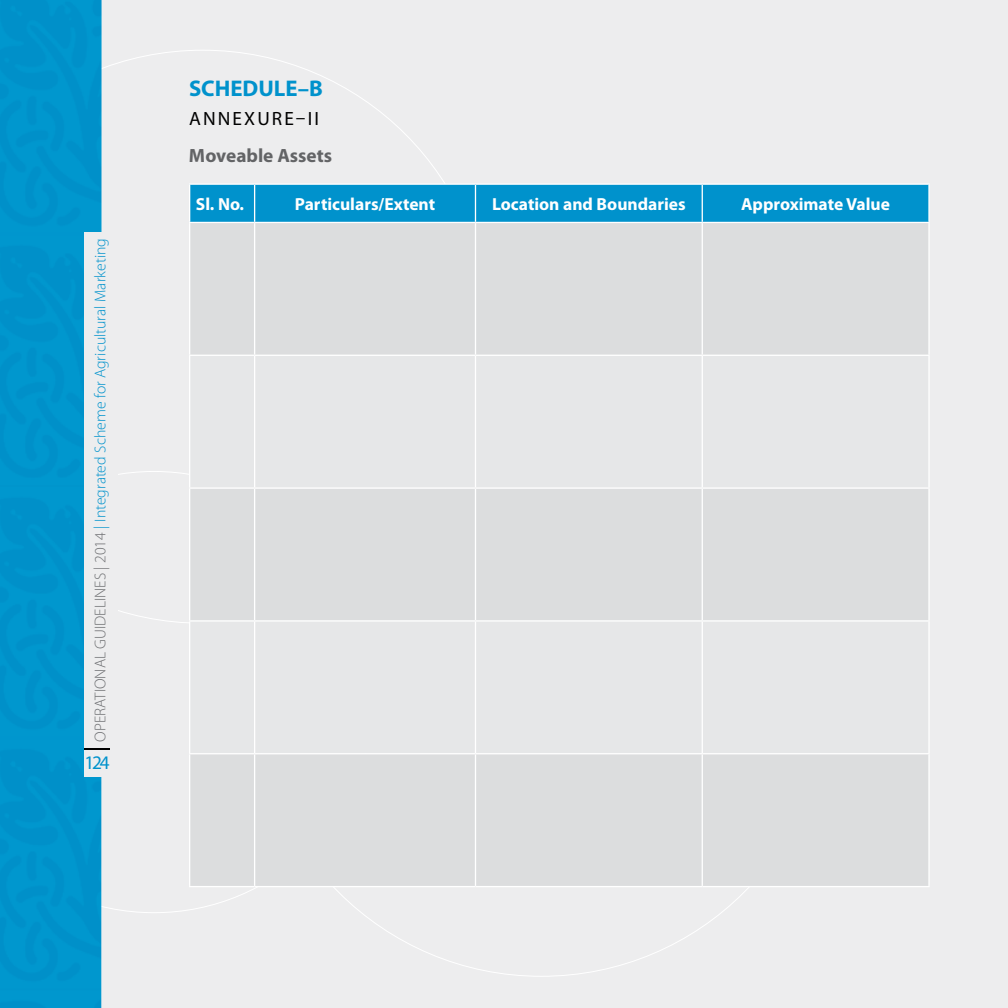
<style>
.page{position:relative;width:1008px;height:1008px;background:#ededee}
.page>*{position:absolute;margin:0;border:0;box-sizing:border-box;transform-origin:0 0}
.t1{font:700 22.75px "Myriad Pro";color:#0092cc}
.t2{font:700 19.25px "Myriad Pro";color:#636466}
.t3{font:19.25px "Myriad Pro";color:#000}
.t4{font:19.25px "Myriad Pro";color:#0092cc}
.t5{font:700 17.5px "Myriad Pro";color:#fff}
.t6{font:300 15.75px "Myriad Pro";color:#0092cc}
.s1{color:#6d6e71}
</style>
<div class="page">
<div style="left:0;top:0;width:102px;height:1008px;background:#0095cc"></div>
<div style="left:85px;top:232px;width:33px;height:544px;background:#ededee"></div>
<hr style="left:85px;top:748px;width:25px;height:2px;background:#000">
<div style="left:190px;top:185px;width:738px;height:37px;background:#0092cc"></div>
<div style="left:191px;top:223px;width:737px;height:663px;background:#dcddde"></div>
<svg style="left:191px;top:356px;width:737px;height:397px"></svg>
<hr style="left:254px;top:185px;width:1px;height:37px;background:#fff">
<hr style="left:475px;top:185px;width:1px;height:37px;background:#fff">
<hr style="left:702px;top:185px;width:1px;height:37px;background:#fff">
<hr style="left:189px;top:222px;width:66px;height:1px;background:#fff">
<hr style="left:255px;top:222px;width:220px;height:1px;background:#fff">
<hr style="left:254px;top:223px;width:1px;height:132px;background:#fff">
<hr style="left:475px;top:222px;width:227px;height:1px;background:#fff">
<hr style="left:475px;top:223px;width:1px;height:132px;background:#fff">
<hr style="left:702px;top:222px;width:228px;height:1px;background:#fff">
<hr style="left:702px;top:223px;width:1px;height:132px;background:#fff">
<hr style="left:189px;top:355px;width:66px;height:1px;background:#fff">
<hr style="left:255px;top:355px;width:220px;height:1px;background:#fff">
<hr style="left:254px;top:356px;width:1px;height:131px;background:#fff">
<hr style="left:475px;top:355px;width:227px;height:1px;background:#fff">
<hr style="left:475px;top:356px;width:1px;height:131px;background:#fff">
<hr style="left:702px;top:355px;width:228px;height:1px;background:#fff">
<hr style="left:702px;top:356px;width:1px;height:131px;background:#fff">
<hr style="left:189px;top:487px;width:66px;height:2px;background:#fff">
<hr style="left:255px;top:487px;width:220px;height:2px;background:#fff">
<hr style="left:254px;top:489px;width:1px;height:131px;background:#fff">
<hr style="left:475px;top:487px;width:227px;height:2px;background:#fff">
<hr style="left:475px;top:489px;width:1px;height:131px;background:#fff">
<hr style="left:702px;top:487px;width:228px;height:2px;background:#fff">
<hr style="left:702px;top:489px;width:1px;height:131px;background:#fff">
<hr style="left:189px;top:620px;width:66px;height:2px;background:#fff">
<hr style="left:255px;top:620px;width:220px;height:2px;background:#fff">
<hr style="left:254px;top:622px;width:1px;height:131px;background:#fff">
<hr style="left:475px;top:620px;width:227px;height:2px;background:#fff">
<hr style="left:475px;top:622px;width:1px;height:131px;background:#fff">
<hr style="left:702px;top:620px;width:228px;height:2px;background:#fff">
<hr style="left:702px;top:622px;width:1px;height:131px;background:#fff">
<hr style="left:189px;top:753px;width:66px;height:1px;background:#fff">
<hr style="left:255px;top:753px;width:220px;height:1px;background:#fff">
<hr style="left:254px;top:754px;width:1px;height:132px;background:#fff">
<hr style="left:475px;top:753px;width:227px;height:1px;background:#fff">
<hr style="left:475px;top:754px;width:1px;height:132px;background:#fff">
<hr style="left:702px;top:753px;width:228px;height:1px;background:#fff">
<hr style="left:702px;top:754px;width:1px;height:132px;background:#fff">
<hr style="left:189px;top:183px;width:66px;height:2px;background:#fff">
<hr style="left:189px;top:185px;width:1px;height:37px;background:#fff">
<hr style="left:255px;top:183px;width:220px;height:2px;background:#fff">
<hr style="left:475px;top:183px;width:227px;height:2px;background:#fff">
<hr style="left:702px;top:183px;width:228px;height:2px;background:#fff">
<hr style="left:928px;top:185px;width:2px;height:37px;background:#fff">
<hr style="left:189px;top:223px;width:1px;height:132px;background:#fff">
<hr style="left:928px;top:223px;width:2px;height:132px;background:#fff">
<hr style="left:189px;top:356px;width:1px;height:131px;background:#fff">
<hr style="left:928px;top:356px;width:2px;height:131px;background:#fff">
<hr style="left:189px;top:489px;width:1px;height:131px;background:#fff">
<hr style="left:928px;top:489px;width:2px;height:131px;background:#fff">
<hr style="left:189px;top:622px;width:1px;height:131px;background:#fff">
<hr style="left:928px;top:622px;width:2px;height:131px;background:#fff">
<hr style="left:189px;top:754px;width:1px;height:132px;background:#fff">
<hr style="left:928px;top:754px;width:2px;height:132px;background:#fff">
<hr style="left:189px;top:886px;width:66px;height:1px;background:#fff">
<hr style="left:255px;top:886px;width:220px;height:1px;background:#fff">
<hr style="left:475px;top:886px;width:227px;height:1px;background:#fff">
<hr style="left:702px;top:886px;width:228px;height:1px;background:#fff">
<p class="t6" style="left:91px;top:742px;width:505px;rotate:-90deg"><span class="s1">OPERATIONAL GUIDELINES | 2014</span> | Integrated Scheme for Agricultural Marketing</p>
<p class="t4" style="left:85px;top:751px;width:27px">124</p>
<h1 class="t1" style="left:189px;top:73px;width:135px">SCHEDULE–B</h1>
<p class="t3" style="left:189px;top:107px;width:28px">ANNEXURE</p>
<p class="t3" style="left:296px;top:107px;width:25px">–II</p>
<p class="t2" style="left:189px;top:143px;width:145px">Moveable Assets</p>
<p class="t5" style="left:196px;top:193px;width:50px">Sl. No.</p>
<p class="t5" style="left:295px;top:193px;width:142px">Particulars/Extent</p>
<p class="t5" style="left:492px;top:193px;width:195px">Location and Boundaries</p>
<p class="t5" style="left:741px;top:193px;width:150px">Approximate Value</p>
</div>
